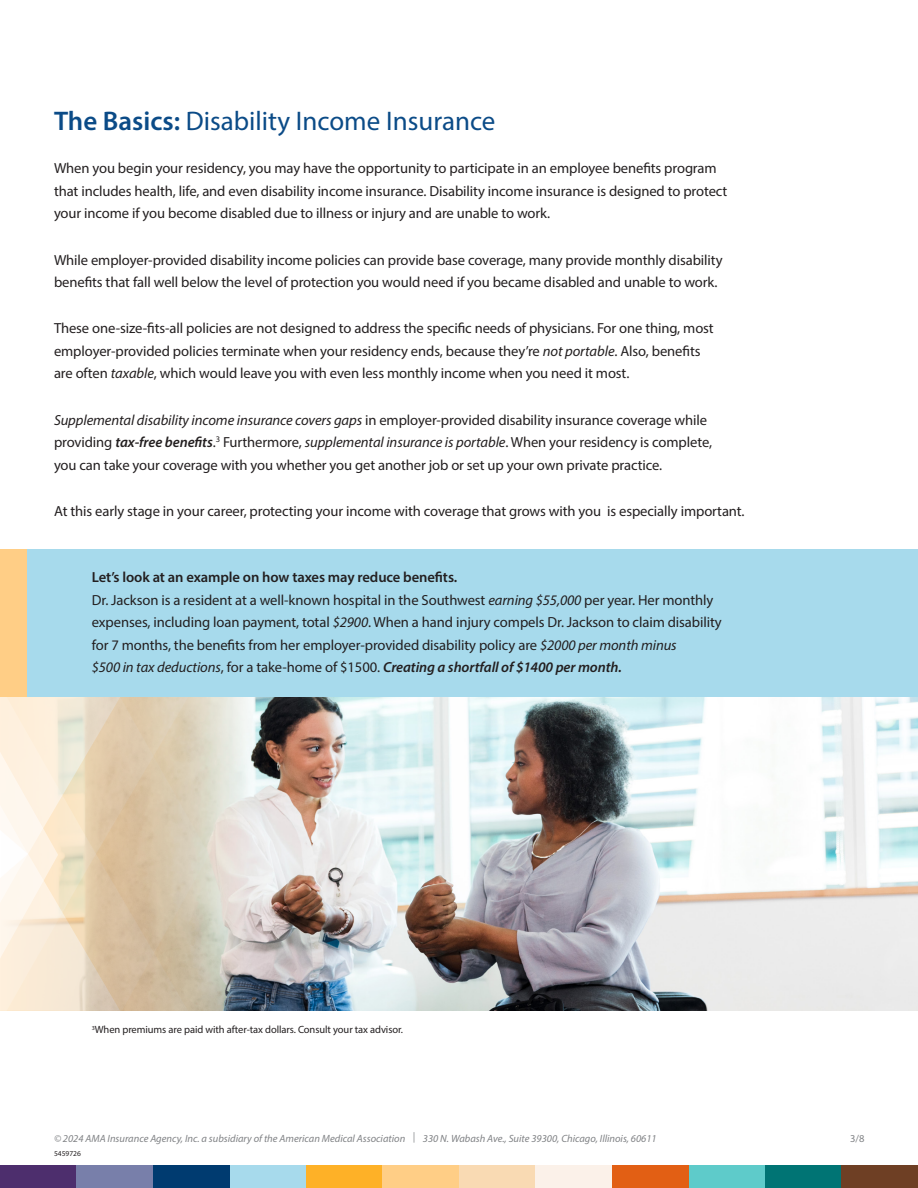
<style>
.page{position:relative;width:918px;height:1188px;background:#fff}
.page>*{position:absolute;margin:0;border:0;box-sizing:border-box;transform-origin:0 0}
.t1{font:27px "Myriad Pro";color:#0b4b87}
.t2{font:14.7px/22.5px "Myriad Pro";letter-spacing:-.005em;color:#231f20}
.t3{font:italic 10.5px "Myriad Pro";color:#808285}
.t4{font:10.5px "Myriad Pro";letter-spacing:-.005em;color:#231f20}
.t5{font:10.5px "Myriad Pro";color:#808285}
.t6{font:7.5px "Myriad Pro";color:#231f20}
.s1{font-weight:600}
.s2{font-style:italic}
.s3{font-weight:600;font-style:italic}
</style>
<div class="page">
<div style="left:765px;top:1165px;width:77px;height:23px;background:#007474"></div>
<div style="left:842px;top:1165px;width:76px;height:23px;background:#6e3f24"></div>
<div style="left:306px;top:1165px;width:76px;height:23px;background:#feb127"></div>
<div style="left:688px;top:1165px;width:77px;height:23px;background:#5ecbca"></div>
<div style="left:612px;top:1165px;width:76px;height:23px;background:#e25f14"></div>
<div style="left:0;top:1165px;width:76px;height:23px;background:#4d2e6d"></div>
<div style="left:382px;top:1165px;width:77px;height:23px;background:#ffce86"></div>
<div style="left:230px;top:1165px;width:76px;height:23px;background:#a7daec"></div>
<div style="left:76px;top:1165px;width:77px;height:23px;background:#787faa"></div>
<div style="left:153px;top:1165px;width:77px;height:23px;background:#003b70"></div>
<div style="left:459px;top:1165px;width:77px;height:23px;background:#f9dab3"></div>
<div style="left:536px;top:1165px;width:76px;height:23px;background:#fbf1e9"></div>
<div style="left:0;top:549px;width:918px;height:148px;background:#a7daec"></div>
<div style="left:0;top:549px;width:27px;height:148px;background:#ffce86"></div>
<img style="left:0;top:697px;width:918px;height:313px">
<svg style="left:209px;top:698px;width:38px;height:313px;background:#d6d5cf"></svg>
<svg style="left:188px;top:698px;width:21px;height:313px;background:#d3ccb8"></svg>
<svg style="left:120px;top:698px;width:68px;height:313px;background:#d5c2a4"></svg>
<svg style="left:0;top:698px;width:120px;height:313px;background:#f1e2cc"></svg>
<p class="t1" style="left:54px;top:105px;width:443px"><span class="s1">The Basics:</span> Disability Income Insurance</p>
<p class="t2" style="left:54px;top:157px;width:675px">When you begin your residency, you may have the opportunity to participate in an employee benefits program that includes health, life, and even disability income insurance. Disability income insurance is designed to protect your income if you become disabled due to illness or injury and are unable to work.</p>
<p class="t2" style="left:54px;top:248px;width:670px">While employer-provided disability income policies can provide base coverage, many provide monthly disability benefits that fall well below the level of protection you would need if you became disabled and unable to work.</p>
<p class="t2" style="left:54px;top:317px;width:661px">These one-size-fits-all policies are not designed to address the specific needs of physicians. For one thing, most employer-provided policies terminate when your residency ends, because they’re <span class="s2">not portable</span>. Also, benefits are often <span class="s2">taxable</span>, which would leave you with even less monthly income when you need it most.</p>
<p class="t2" style="left:54px;top:408px;width:660px"><span class="s2">Supplemental disability income insurance covers gaps</span> in employer-provided disability insurance coverage while providing <span class="s3">tax-free benefits</span>.<sup>3</sup> Furthermore, <span class="s2">supplemental insurance is portable</span>. When your residency is complete, you can take your coverage with you whether you get another job or set up your own private practice.</p>
<p class="t2" style="left:54px;top:500px;width:692px">At this early stage in your career, protecting your income with coverage that grows with you is especially important.</p>
<p class="t2" style="left:92px;top:566px;width:632px"><span class="s1">Let’s look at an example on how taxes may reduce benefits.<br></span>Dr. Jackson is a resident at a well-known hospital in the Southwest <span class="s2">earning $55,000</span> per year. Her monthly expenses, including loan payment, total <span class="s2">$2900</span>. When a hand injury compels Dr. Jackson to claim disability for 7 months, the benefits from her employer-provided disability policy are <span class="s2">$2000 per month minus<br>$500 in tax deductions</span>, for a take-home of $1500. <span class="s3">Creating a shortfall of $1400 per month.</span></p>
<p class="t4" style="left:92px;top:1023px;width:313px"><sup>3</sup>When premiums are paid with after-tax dollars. Consult your tax advisor.</p>
<p class="t3" style="left:54px;top:1132px;width:604px">© 2024 AMA Insurance Agency, Inc. a subsidiary of the American Medical Association | 330 N. Wabash Ave., Suite 39300, Chicago, Illinois, 60611</p>
<p class="t5" style="left:850px;top:1132px;width:16px">3/8</p>
<p class="t6" style="left:54px;top:1149px;width:28px">5459726</p>
</div>
